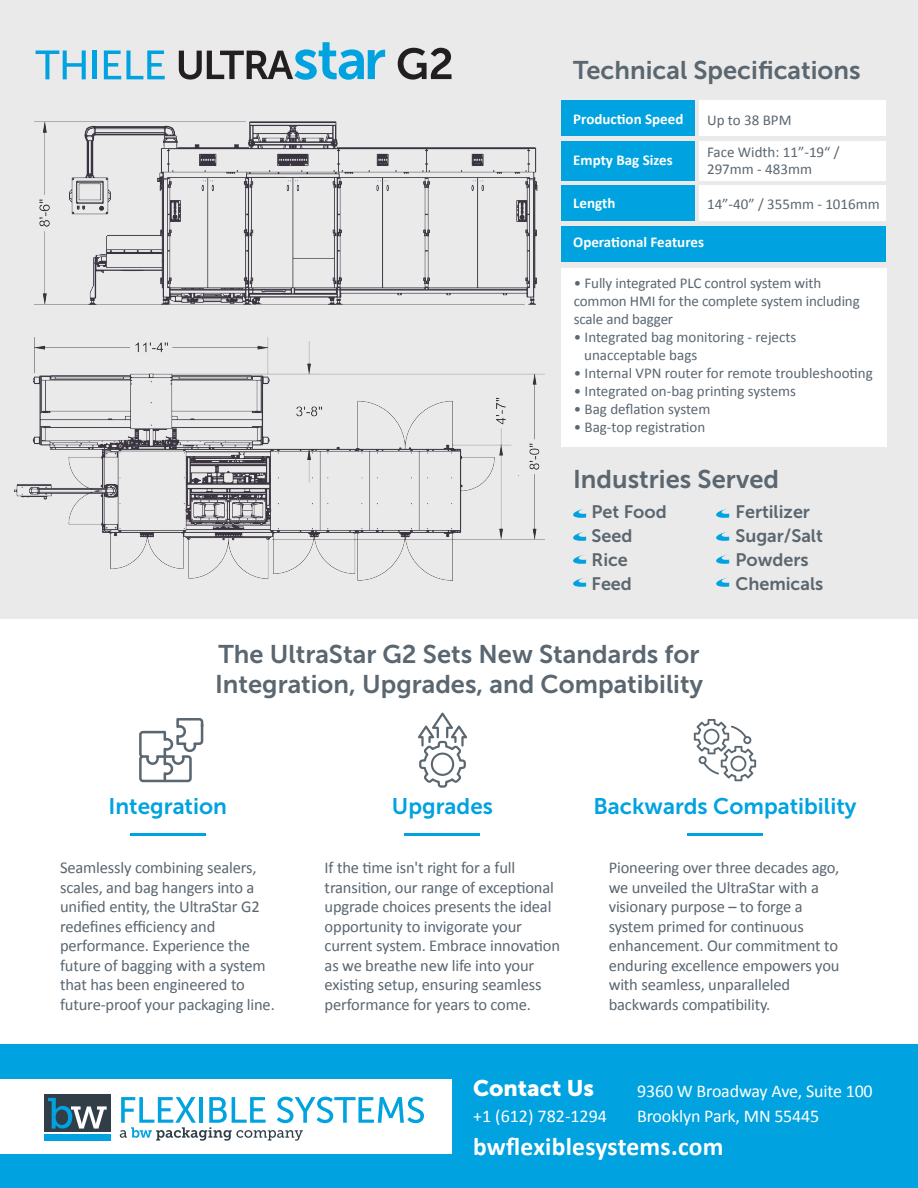
<style>
.page{position:relative;width:918px;height:1188px;background:#fff}
.page>*{position:absolute;margin:0;border:0;box-sizing:border-box;transform-origin:0 0}
.t1{font:25.5px/30px "Museo Sans 700";color:#5a6670}
.t2{font:700 25.5px "Calibri";letter-spacing:.01em;color:#fff}
.t3{font:22.5px "Museo Sans 700";color:#00a2df}
.t4{font:22.5px "Museo Sans 900";color:#fff}
.t5{font:18px/25.5px "Calibri";letter-spacing:-.01em;color:#fff}
.t6{font:18px/24px "Museo Sans 700";color:#5a6670}
.t7{font:16.5px/19.5px "Calibri";letter-spacing:-.01em;color:#5a6670}
.t8{font:15px/18px "Calibri";color:#5a6670}
.t9{font:700 15px "Calibri";color:#fff}
</style>
<div class="page">
<div style="left:0;top:0;width:918px;height:618px;background:#eaeaea"></div>
<div style="left:0;top:1044px;width:918px;height:144px;background:#00a2df"></div>
<hr style="left:130px;top:834px;width:75px;height:2px;background:#00a2df">
<hr style="left:687px;top:834px;width:76px;height:2px;background:#00a2df">
<hr style="left:405px;top:834px;width:75px;height:2px;background:#00a2df">
<svg style="left:139px;top:718px;width:64px;height:64px"></svg>
<svg style="left:418px;top:712px;width:49px;height:76px"></svg>
<svg style="left:694px;top:719px;width:62px;height:62px"></svg>
<svg style="left:716px;top:508px;width:13px;height:10px"></svg>
<svg style="left:716px;top:531px;width:13px;height:10px"></svg>
<svg style="left:716px;top:554px;width:13px;height:10px"></svg>
<svg style="left:716px;top:577px;width:13px;height:10px"></svg>
<svg style="left:573px;top:508px;width:13px;height:10px"></svg>
<svg style="left:573px;top:531px;width:13px;height:10px"></svg>
<svg style="left:573px;top:554px;width:13px;height:10px"></svg>
<svg style="left:573px;top:577px;width:13px;height:10px"></svg>
<div style="left:561px;top:101px;width:134px;height:35px;background:#00a2df"></div>
<div style="left:700px;top:101px;width:186px;height:35px;background:#fff"></div>
<div style="left:561px;top:141px;width:134px;height:40px;background:#00a2df"></div>
<div style="left:700px;top:141px;width:186px;height:40px;background:#fff"></div>
<div style="left:561px;top:186px;width:134px;height:35px;background:#00a2df"></div>
<div style="left:561px;top:226px;width:325px;height:36px;background:#00a2df"></div>
<div style="left:700px;top:186px;width:186px;height:35px;background:#fff"></div>
<div style="left:561px;top:268px;width:325px;height:179px;background:#fff"></div>
<svg style="left:179px;top:42px;width:206px;height:38px"></svg>
<svg style="left:398px;top:48px;width:54px;height:32px"></svg>
<svg style="left:36px;top:50px;width:50px;height:29px"></svg>
<hr style="left:93px;top:50px;width:4px;height:29px;background:#00a2df">
<svg style="left:104px;top:50px;width:61px;height:29px"></svg>
<div style="left:0;top:1079px;width:452px;height:75px;background:#fff"></div>
<div style="left:44px;top:1095px;width:66px;height:37px;background:#313e48"></div>
<div style="left:44px;top:1134px;width:66px;height:7px;background:#00a2df"></div>
<svg style="left:48px;top:1098px;width:59px;height:31px"></svg>
<svg style="left:120px;top:1097px;width:304px;height:44px"></svg>
<img style="left:15px;top:337px;width:530px;height:243px">
<img style="left:34px;top:121px;width:504px;height:184px">
<h1 class="t1" style="left:573px;top:56px;width:289px">Technical Specifications</h1>
<p class="t9" style="left:573px;top:108px;width:112px">Production Speed</p>
<p class="t9" style="left:573px;top:149px;width:101px">Empty Bag Sizes</p>
<p class="t9" style="left:573px;top:192px;width:44px">Length</p>
<p class="t9" style="left:573px;top:231px;width:132px">Operational Features</p>
<p class="t8" style="left:707px;top:110px;width:86px">Up to 38 BPM</p>
<p class="t8" style="left:707px;top:144px;width:134px;line-height:16.5px">Face Width: 11”-19“ /<br>297mm - 483mm</p>
<p class="t8" style="left:707px;top:194px;width:174px">14”-40” / 355mm - 1016mm</p>
<p class="t8" style="left:574px;top:274px;width:288px">• Fully integrated PLC control system with common HMI for the complete system including scale and bagger</p>
<p class="t8" style="left:584px;top:328px;width:214px;text-indent:-10px">• Integrated bag monitoring - rejects unacceptable bags</p>
<p class="t8" style="left:574px;top:364px;width:301px">• Internal VPN router for remote troubleshooting</p>
<p class="t8" style="left:574px;top:382px;width:224px">• Integrated on-bag printing systems</p>
<p class="t8" style="left:574px;top:400px;width:138px">• Bag deflation system</p>
<p class="t8" style="left:574px;top:418px;width:133px">• Bag-top registration</p>
<h1 class="t1" style="left:573px;top:464px;width:207px">Industries Served</h1>
<p class="t6" style="left:591px;top:500px;width:77px">Pet Food<br>Seed<br>Rice<br>Feed</p>
<p class="t6" style="left:736px;top:500px;width:89px">Fertilizer<br>Sugar/Salt<br>Powders<br>Chemicals</p>
<h1 class="t1" style="left:215px;top:639px;width:489px">The UltraStar G2 Sets New Standards for<br>Integration, Upgrades, and Compatibility</h1>
<h2 class="t3" style="left:109px;top:794px;width:120px">Integration</h2>
<h2 class="t3" style="left:392px;top:794px;width:103px">Upgrades</h2>
<h2 class="t3" style="left:593px;top:794px;width:265px">Backwards Compatibility</h2>
<p class="t7" style="left:325px;top:858px;width:237px">If the time isn't right for a full transition, our range of exceptional upgrade choices presents the ideal opportunity to invigorate your current system. Embrace innovation as we breathe new life into your existing setup, ensuring seamless performance for years to come.</p>
<p class="t7" style="left:60px;top:858px;width:216px">Seamlessly combining sealers, scales, and bag hangers into a unified entity, the UltraStar G2 redefines efficiency and performance. Experience the future of bagging with a system that has been engineered to future-proof your packaging line.</p>
<p class="t7" style="left:609px;top:858px;width:232px">Pioneering over three decades ago, we unveiled the UltraStar with a visionary purpose – to forge a system primed for continuous enhancement. Our commitment to enduring excellence empowers you with seamless, unparalleled backwards compatibility.</p>
<h2 class="t4" style="left:473px;top:1076px;width:123px">Contact Us</h2>
<p class="t5" style="left:473px;top:1103px;width:135px">+1 (612) 782-1294</p>
<p class="t5" style="left:637px;top:1077px;width:237px">9360 W Broadway Ave, Suite 100<br>Brooklyn Park, MN 55445</p>
<h1 class="t2" style="left:473px;top:1128px;width:252px">bwflexiblesystems.com</h1>
</div>
